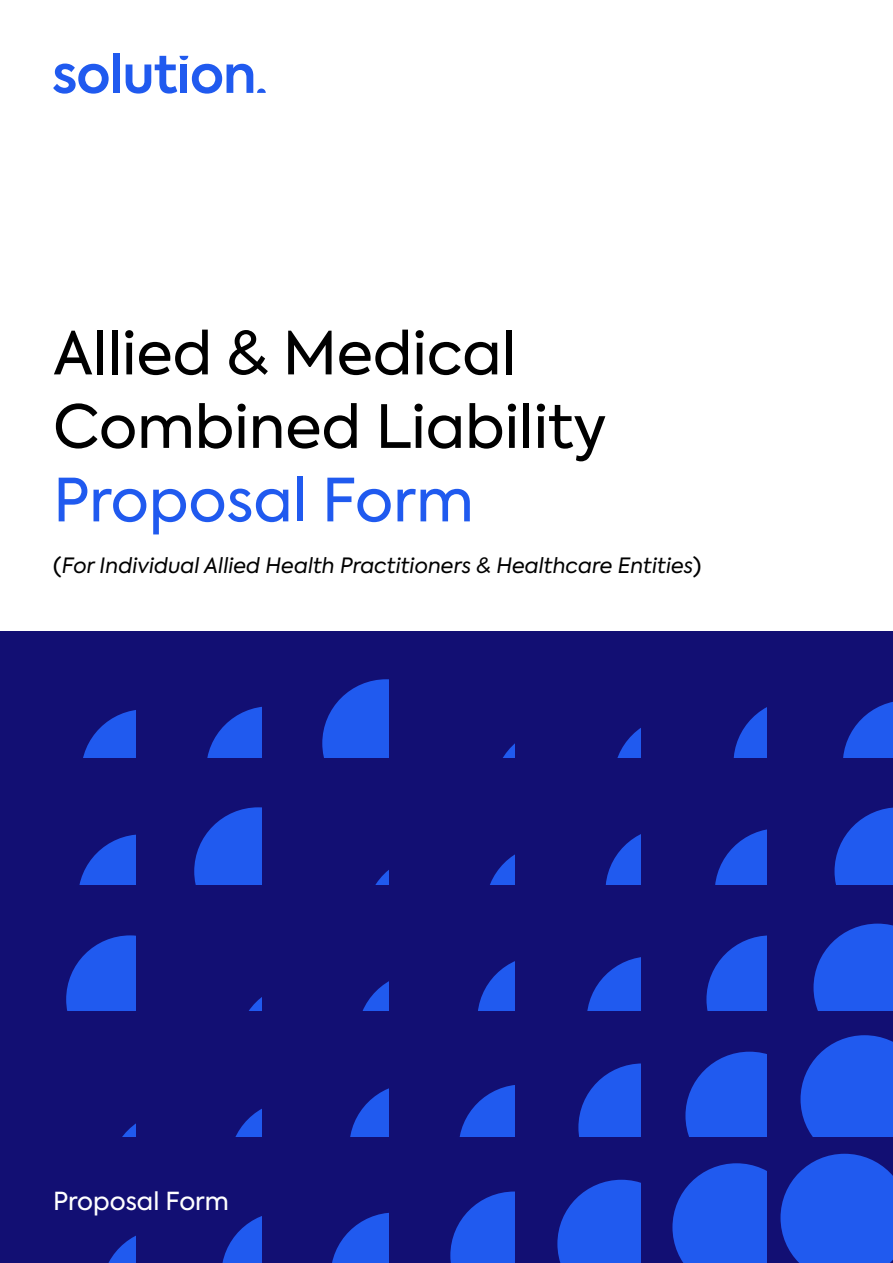
<style>
.page{position:relative;width:893px;height:1263px;background:#fff}
.page>*{position:absolute;margin:0;border:0;box-sizing:border-box;transform-origin:0 0}
.t1{font:59.1px/73.5px "Axiforma";color:#000}
.t2{font:59.1px "Axiforma";color:#205aef}
.t3{font:24.75px "Axiforma";color:#fff}
.t4{font:italic 21px "Axiforma";color:#000}
.s1{font-style:normal}
</style>
<div class="page">
<div style="left:0;top:631px;width:893px;height:632px;background:#120f73"></div>
<svg style="left:606px;top:834px;width:35px;height:50px"></svg>
<svg style="left:617px;top:728px;width:24px;height:30px"></svg>
<svg style="left:503px;top:744px;width:11px;height:14px"></svg>
<svg style="left:490px;top:855px;width:24px;height:29px"></svg>
<svg style="left:733px;top:707px;width:34px;height:51px"></svg>
<svg style="left:715px;top:829px;width:52px;height:55px"></svg>
<svg style="left:194px;top:807px;width:68px;height:77px"></svg>
<svg style="left:207px;top:706px;width:55px;height:52px"></svg>
<svg style="left:83px;top:710px;width:53px;height:48px"></svg>
<svg style="left:79px;top:834px;width:57px;height:50px"></svg>
<svg style="left:322px;top:679px;width:66px;height:79px"></svg>
<svg style="left:376px;top:870px;width:12px;height:14px"></svg>
<svg style="left:578px;top:1063px;width:63px;height:74px"></svg>
<svg style="left:587px;top:957px;width:54px;height:53px"></svg>
<svg style="left:478px;top:961px;width:36px;height:49px"></svg>
<svg style="left:459px;top:1085px;width:55px;height:52px"></svg>
<svg style="left:706px;top:935px;width:61px;height:75px"></svg>
<svg style="left:685px;top:1052px;width:82px;height:85px;background:#1e4fde"></svg>
<svg style="left:235px;top:1108px;width:27px;height:29px"></svg>
<svg style="left:249px;top:997px;width:13px;height:13px"></svg>
<svg style="left:66px;top:935px;width:70px;height:75px"></svg>
<svg style="left:122px;top:1123px;width:14px;height:14px"></svg>
<svg style="left:363px;top:982px;width:25px;height:28px"></svg>
<svg style="left:350px;top:1089px;width:38px;height:48px"></svg>
<svg style="left:557px;top:1180px;width:84px;height:83px;background:#1e4fde"></svg>
<svg style="left:450px;top:1191px;width:64px;height:72px"></svg>
<svg style="left:672px;top:1163px;width:95px;height:100px;background:#1e50df"></svg>
<svg style="left:843px;top:702px;width:50px;height:56px"></svg>
<svg style="left:834px;top:807px;width:59px;height:77px"></svg>
<svg style="left:813px;top:924px;width:80px;height:86px;background:#1e4fde"></svg>
<svg style="left:800px;top:1035px;width:93px;height:102px;background:#1e50df"></svg>
<svg style="left:780px;top:1154px;width:113px;height:109px;background:#1e50df"></svg>
<svg style="left:222px;top:1216px;width:40px;height:47px"></svg>
<svg style="left:108px;top:1235px;width:28px;height:28px"></svg>
<svg style="left:332px;top:1213px;width:56px;height:50px"></svg>
<svg style="left:53px;top:64px;width:56px;height:30px"></svg>
<div style="left:113px;top:53px;width:7px;height:40px;background:#205aef"></div>
<svg style="left:126px;top:56px;width:140px;height:38px"></svg>
<h1 class="t1" style="left:53px;top:317px;width:555px">Allied &amp; Medical<br>Combined Liability</h1>
<h1 class="t2" style="left:53px;top:462px;width:422px">Proposal Form</h1>
<p class="t4" style="left:53px;top:552px;width:650px"><span class="s1">(</span>For Individual Allied Health Practitioners &amp; Healthcare Entities<span class="s1">)</span></p>
<p class="t3" style="left:53px;top:1185px;width:177px">Proposal Form</p>
</div>
